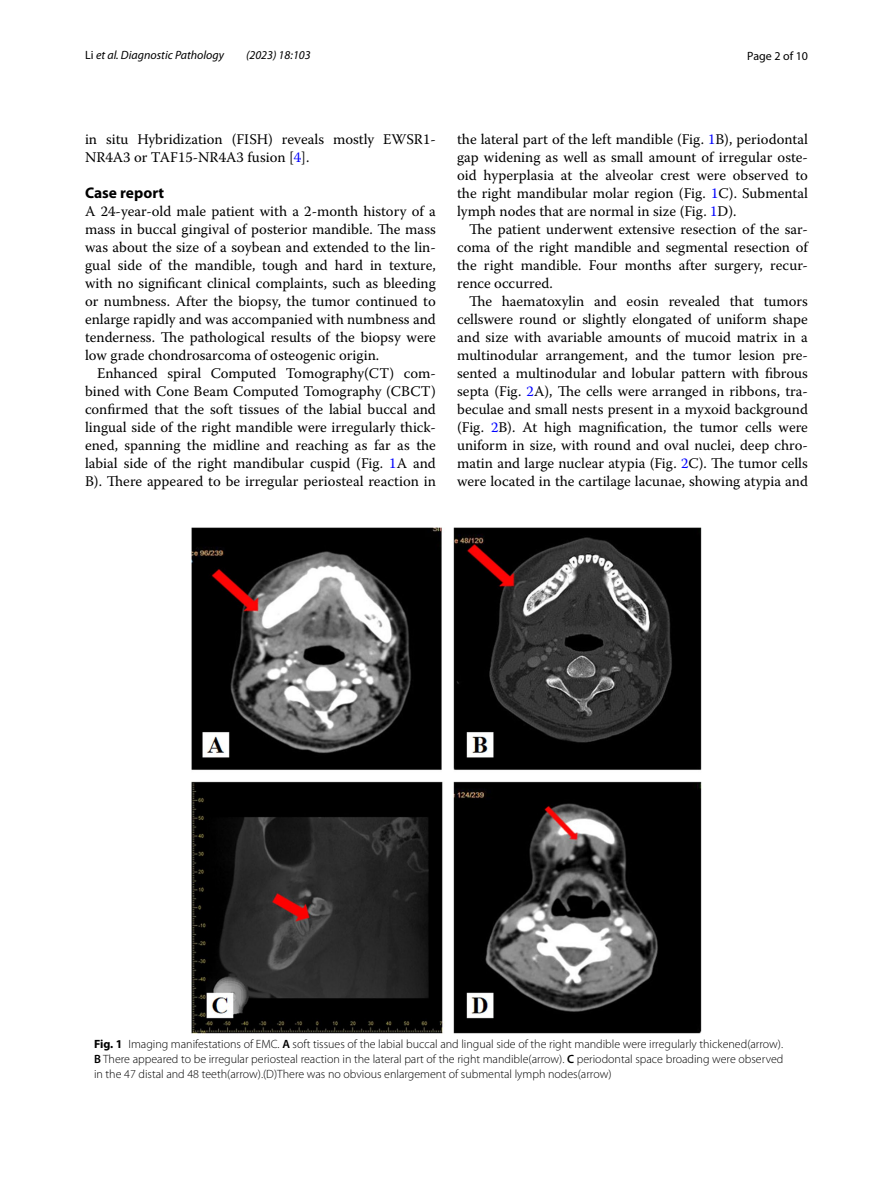
<style>
.page{position:relative;width:893px;height:1187px;background:#fff}
.page>*{position:absolute;margin:0;border:0;box-sizing:border-box;transform-origin:0 0}
.t1{font:700 15.45px "Myriad Pro";color:#000}
.t2{font:14.7px/18px "Warnock Pro";color:#000;text-align:justify}
.t3{font:300 12px/15px "Myriad Pro";color:#000;text-align:justify}
.t4{font:italic 12px "Myriad Pro";color:#000}
.t5{font:12px "Myriad Pro";color:#000}
.s1{font-style:normal}
.s2{color:#00f}
.s3{font-weight:700}
.s4{font-weight:600}
</style>
<div class="page">
<img style="left:191px;top:527px;width:511px;height:506px">
<p class="t4" style="left:85px;top:48px;width:141px"><span class="s1">Li</span> et al. Diagnostic Pathology</p>
<p class="t4" style="left:246px;top:48px;width:66px">(2023) 18:103</p>
<p class="t5" style="left:747px;top:48px;width:62px">Page 2 of 10</p>
<p class="t2" style="left:85px;top:130px;width:352px">in situ Hybridization (FISH) reveals mostly EWSR1-<br>NR4A3 or TAF15-NR4A3 fusion [<span class="s2">4</span>].</p>
<p class="t1" style="left:85px;top:182px;width:81px">Case report</p>
<p class="t2" style="left:85px;top:202px;width:352px">A 24-year-old male patient with a 2-month history of a mass in buccal gingival of posterior mandible. The mass was about the size of a soybean and extended to the lin&shy;gual side of the mandible, tough and hard in texture, with no significant clinical complaints, such as bleeding or numbness. After the biopsy, the tumor continued to enlarge rapidly and was accompanied with numbness and tenderness. The pathological results of the biopsy were low grade chondrosarcoma of osteogenic origin.</p>
<p class="t2" style="left:85px;top:364px;width:352px;text-indent:12px">Enhanced spiral Computed Tomography(CT) com&shy;bined with Cone Beam Computed Tomography (CBCT) confirmed that the soft tissues of the labial buccal and lingual side of the right mandible were irregularly thick&shy;ened, spanning the midline and reaching as far as the labial side of the right mandibular cuspid (Fig. <span class="s2">1</span>A and B). There appeared to be irregular periosteal reaction in</p>
<p class="t2" style="left:457px;top:130px;width:352px">the lateral part of the left mandible (Fig. <span class="s2">1</span>B), periodontal gap widening as well as small amount of irregular oste&shy;oid hyperplasia at the alveolar crest were observed to the right mandibular molar region (Fig. <span class="s2">1</span>C). Submental lymph nodes that are normal in size (Fig. <span class="s2">1</span>D).</p>
<p class="t2" style="left:457px;top:220px;width:352px;text-indent:12px">The patient underwent extensive resection of the sar&shy;coma of the right mandible and segmental resection of the right mandible. Four months after surgery, recur&shy;rence occurred.</p>
<p class="t2" style="left:457px;top:292px;width:352px;text-indent:12px">The haematoxylin and eosin revealed that tumors cellswere round or slightly elongated of uniform shape and size with avariable amounts of mucoid matrix in a multinodular arrangement, and the tumor lesion pre&shy;sented a multinodular and lobular pattern with fibrous septa (Fig. <span class="s2">2</span>A), The cells were arranged in ribbons, tra&shy;beculae and small nests present in a myxoid background (Fig. <span class="s2">2</span>B). At high magnification, the tumor cells were uniform in size, with round and oval nuclei, deep chro&shy;matin and large nuclear atypia (Fig. <span class="s2">2</span>C). The tumor cells were located in the cartilage lacunae, showing atypia and</p>
<p class="t3" style="left:94px;top:1036px;width:691px"><span class="s3">Fig. 1</span> Imaging manifestations of EMC. <span class="s4">A</span> soft tissues of the labial buccal and lingual side of the right mandible were irregularly thickened(arrow).<br><span class="s4">B</span> There appeared to be irregular periosteal reaction in the lateral part of the right mandible(arrow). <span class="s4">C</span> periodontal space broading were observed in the 47 distal and 48 teeth(arrow).(D)There was no obvious enlargement of submental lymph nodes(arrow)</p>
</div>
